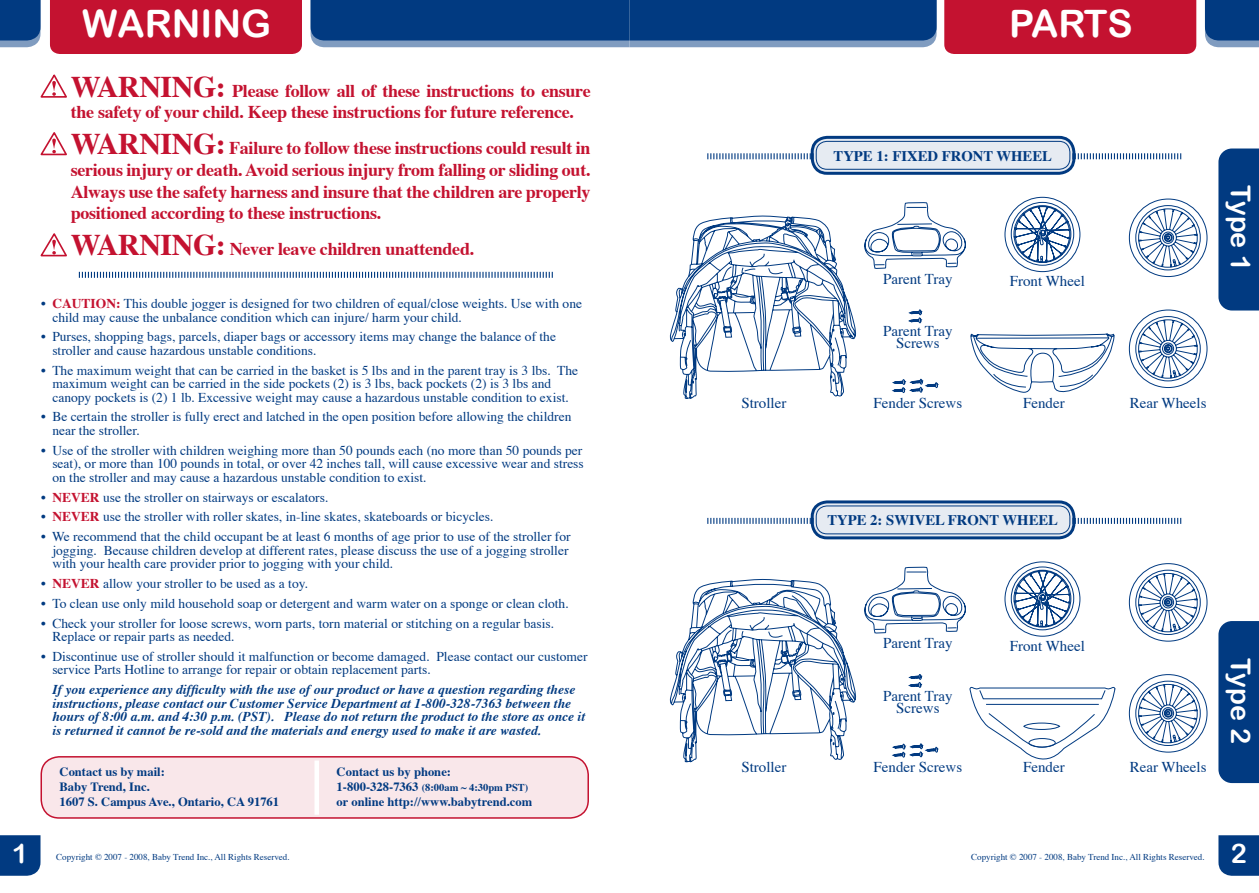
<style>
.page{position:relative;width:1259px;height:893px;background:#fff}
.page>*{position:absolute;margin:0;border:0;box-sizing:border-box;transform-origin:0 0}
.t1{font:37.8px "Arial Rounded MT Bold";color:#fff}
.t2{font:27px "Arial Rounded MT Bold";color:#fff}
.t3{font:700 18px/21.6px "Times";letter-spacing:-.015em;color:#c41230}
.t4{font:15px/12px "Times";color:#013a81;text-align:center}
.t5{font:700 14.7px "Times";color:#013a81}
.t6{font:13.5px/13.5px "Times";color:#013a81}
.t7{font:italic 700 13.5px/13.5px "Times";color:#013a81}
.t8{font:700 12.6px/15.1px "Times";color:#013a81}
.t9{font:700 10.5px "Times";color:#013a81}
.t10{font:9px "Times";color:#013a81}
.s1{font-size:30px}
.s2{font-weight:700;color:#c41230}
.s3{font-size:12.6px}
</style>
<div class="page">
<div style="left:50px;top:0;width:252px;height:54px;background:#c41230"></div>
<svg style="left:0;top:0;width:40px;height:47px;background:#164a8b"></svg>
<div style="left:0;top:835px;width:40px;height:41px;background:#013a81"></div>
<div style="left:944px;top:0;width:252px;height:54px;background:#c41230"></div>
<svg style="left:310px;top:0;width:626px;height:47px;background:#13488a"></svg>
<svg style="left:1205px;top:0;width:54px;height:47px;background:#164a8b"></svg>
<svg style="left:1218px;top:835px;width:41px;height:41px;background:#0c4286"></svg>
<div style="left:1218px;top:148px;width:41px;height:162px;background:#013a81"></div>
<div style="left:41px;top:757px;width:547px;height:61px;background:#f9e7ea;border-radius:18px"></div>
<div style="left:40px;top:756px;width:549px;height:63px;border:2px solid #c41230;border-radius:18px"></div>
<div style="left:314px;top:760px;width:5px;height:55px;background:#fff"></div>
<svg style="left:79px;top:272px;width:474px;height:6px"></svg>
<svg style="left:40px;top:74px;width:27px;height:24px"></svg>
<svg style="left:40px;top:132px;width:27px;height:24px"></svg>
<svg style="left:40px;top:233px;width:27px;height:24px"></svg>
<svg style="left:1075px;top:153px;width:106px;height:6px"></svg>
<div style="left:813px;top:139px;width:259px;height:33px;background:#e6ebf2;border-radius:14px"></div>
<div style="left:810px;top:136px;width:265px;height:39px;border:3px solid #013a81;border-radius:15px"></div>
<div style="left:815px;top:141px;width:255px;height:29px;border:1px solid #013a81;border-radius:11px"></div>
<svg style="left:669px;top:135px;width:187px;height:264px"></svg>
<svg style="left:864px;top:202px;width:102px;height:67px"></svg>
<svg style="left:908px;top:310px;width:15px;height:14px"></svg>
<svg style="left:891px;top:379px;width:48px;height:14px"></svg>
<svg style="left:1004px;top:197px;width:76px;height:75px"></svg>
<svg style="left:970px;top:333px;width:145px;height:60px"></svg>
<svg style="left:1128px;top:198px;width:79px;height:79px"></svg>
<svg style="left:1128px;top:309px;width:79px;height:79px"></svg>
<svg style="left:1075px;top:518px;width:106px;height:6px"></svg>
<div style="left:813px;top:503px;width:259px;height:33px;background:#e6ebf2;border-radius:14px"></div>
<div style="left:810px;top:500px;width:265px;height:39px;border:3px solid #013a81;border-radius:15px"></div>
<div style="left:815px;top:505px;width:255px;height:29px;border:1px solid #013a81;border-radius:11px"></div>
<svg style="left:864px;top:567px;width:102px;height:66px"></svg>
<svg style="left:908px;top:674px;width:15px;height:14px"></svg>
<svg style="left:891px;top:744px;width:48px;height:14px"></svg>
<svg style="left:1004px;top:561px;width:76px;height:76px"></svg>
<svg style="left:1128px;top:563px;width:79px;height:79px"></svg>
<svg style="left:1128px;top:674px;width:79px;height:79px"></svg>
<svg style="left:669px;top:500px;width:187px;height:263px"></svg>
<svg style="left:969px;top:686px;width:146px;height:74px"></svg>
<div style="left:1218px;top:621px;width:41px;height:162px;background:#013a81"></div>
<h1 class="t1" style="left:82px;top:1px;width:191px">WARNING</h1>
<h3 class="t3" style="left:71px;top:78px;width:521px"><span class="s1">WARNING:</span> Please follow all of these instructions to ensure the safety of your child. Keep these instructions for future reference.</h3>
<p class="t3" style="left:71px;top:136px;width:521px;text-align:justify"><span class="s1">WARNING:</span> Failure to follow these instructions could result in serious injury or death. Avoid serious injury from falling or sliding out.<br>Always use the safety harness and insure that the children are properly positioned according to these instructions.</p>
<h3 class="t3" style="left:71px;top:236px;width:405px"><span class="s1">WARNING:</span> Never leave children unattended.</h3>
<p class="t6" style="left:52px;top:296px;width:531px;text-indent:-11px">• <span class="s2">CAUTION:</span> This double jogger is designed for two children of equal/close weights. Use with one child may cause the unbalance condition which can injure/ harm your child.</p>
<p class="t6" style="left:52px;top:329px;width:505px;text-indent:-11px">• Purses, shopping bags, parcels, diaper bags or accessory items may change the balance of the stroller and cause hazardous unstable conditions.</p>
<p class="t6" style="left:52px;top:362px;width:527px;text-indent:-11px">• The maximum weight that can be carried in the basket is 5 lbs and in the parent tray is 3 lbs. The maximum weight can be carried in the side pockets (2) is 3 lbs, back pockets (2) is 3 lbs and canopy pockets is (2) 1 lb. Excessive weight may cause a hazardous unstable condition to exist.</p>
<p class="t6" style="left:52px;top:409px;width:520px;text-indent:-11px">• Be certain the stroller is fully erect and latched in the open position before allowing the children near the stroller.</p>
<p class="t6" style="left:52px;top:442px;width:533px;text-align:justify;text-indent:-11px">• Use of the stroller with children weighing more than 50 pounds each (no more than 50 pounds per seat), or more than 100 pounds in total, or over 42 inches tall, will cause excessive wear and stress on the stroller and may cause a hazardous unstable condition to exist.</p>
<p class="t6" style="left:41px;top:489px;width:289px">• <span class="s2">NEVER</span> use the stroller on stairways or escalators.</p>
<p class="t6" style="left:41px;top:509px;width:454px">• <span class="s2">NEVER</span> use the stroller with roller skates, in-line skates, skateboards or bicycles.</p>
<p class="t6" style="left:52px;top:529px;width:520px;text-indent:-11px">• We recommend that the child occupant be at least 6 months of age prior to use of the stroller for jogging. Because children develop at different rates, please discuss the use of a jogging stroller with your health care provider prior to jogging with your child.</p>
<p class="t6" style="left:41px;top:575px;width:268px">• <span class="s2">NEVER</span> allow your stroller to be used as a toy.</p>
<p class="t6" style="left:41px;top:595px;width:529px">• To clean use only mild household soap or detergent and warm water on a sponge or clean cloth.</p>
<p class="t6" style="left:52px;top:615px;width:503px;text-indent:-11px">• Check your stroller for loose screws, worn parts, torn material or stitching on a regular basis.<br>Replace or repair parts as needed.</p>
<p class="t6" style="left:52px;top:648px;width:537px;text-indent:-11px">• Discontinue use of stroller should it malfunction or become damaged. Please contact our customer service Parts Hotline to arrange for repair or obtain replacement parts.</p>
<p class="t7" style="left:52px;top:682px;width:534px">If you experience any difficulty with the use of our product or have a question regarding these instructions, please contact our Customer Service Department at 1-800-328-7363 between the hours of 8:00 a.m. and 4:30 p.m. (PST). Please do not return the product to the store as once it is returned it cannot be re-sold and the materials and energy used to make it are wasted.</p>
<p class="t8" style="left:337px;top:762px;width:116px">Contact us by phone:</p>
<p class="t9" style="left:337px;top:777px;width:193px"><span class="s3">1-800-328-7363</span> (8:00am ~ 4:30pm PST)</p>
<p class="t8" style="left:337px;top:793px;width:197px">or online http://www.babytrend.com</p>
<p class="t8" style="left:60px;top:762px;width:221px">Contact us by mail:<br>Baby Trend, Inc.<br>1607 S. Campus Ave., Ontario, CA 91761</p>
<h1 class="t1" style="left:1009px;top:1px;width:125px">PARTS</h1>
<p class="t5" style="left:833px;top:142px;width:220px">TYPE 1: FIXED FRONT WHEEL</p>
<p class="t4" style="left:883px;top:271px;width:71px">Parent Tray</p>
<p class="t4" style="left:883px;top:324px;width:71px">Parent Tray<br>Screws</p>
<p class="t4" style="left:1009px;top:274px;width:77px">Front Wheel</p>
<p class="t4" style="left:741px;top:396px;width:47px">Stroller</p>
<p class="t4" style="left:1023px;top:396px;width:43px">Fender</p>
<p class="t4" style="left:873px;top:396px;width:90px">Fender Screws</p>
<p class="t5" style="left:827px;top:506px;width:232px">TYPE 2: SWIVEL FRONT WHEEL</p>
<h2 class="t2" style="left:1256px;top:185px;width:88px;rotate:90deg">Type 1</h2>
<p class="t4" style="left:1129px;top:396px;width:78px">Rear Wheels</p>
<p class="t4" style="left:883px;top:636px;width:71px">Parent Tray</p>
<p class="t4" style="left:883px;top:689px;width:71px">Parent Tray<br>Screws</p>
<p class="t4" style="left:1009px;top:639px;width:77px">Front Wheel</p>
<p class="t4" style="left:741px;top:760px;width:47px">Stroller</p>
<p class="t4" style="left:1023px;top:760px;width:43px">Fender</p>
<p class="t4" style="left:873px;top:760px;width:90px">Fender Screws</p>
<p class="t4" style="left:1129px;top:760px;width:78px">Rear Wheels</p>
<h2 class="t2" style="left:1256px;top:658px;width:88px;rotate:90deg">Type 2</h2>
<h2 class="t2" style="left:12px;top:838px;width:18px">1</h2>
<p class="t10" style="left:56px;top:848px;width:235px">Copyright © 2007 - 2008, Baby Trend Inc., All Rights Reserved.</p>
<p class="t10" style="left:971px;top:848px;width:235px">Copyright © 2007 - 2008, Baby Trend Inc., All Rights Reserved.</p>
<h2 class="t2" style="left:1230px;top:838px;width:18px">2</h2>
</div>
